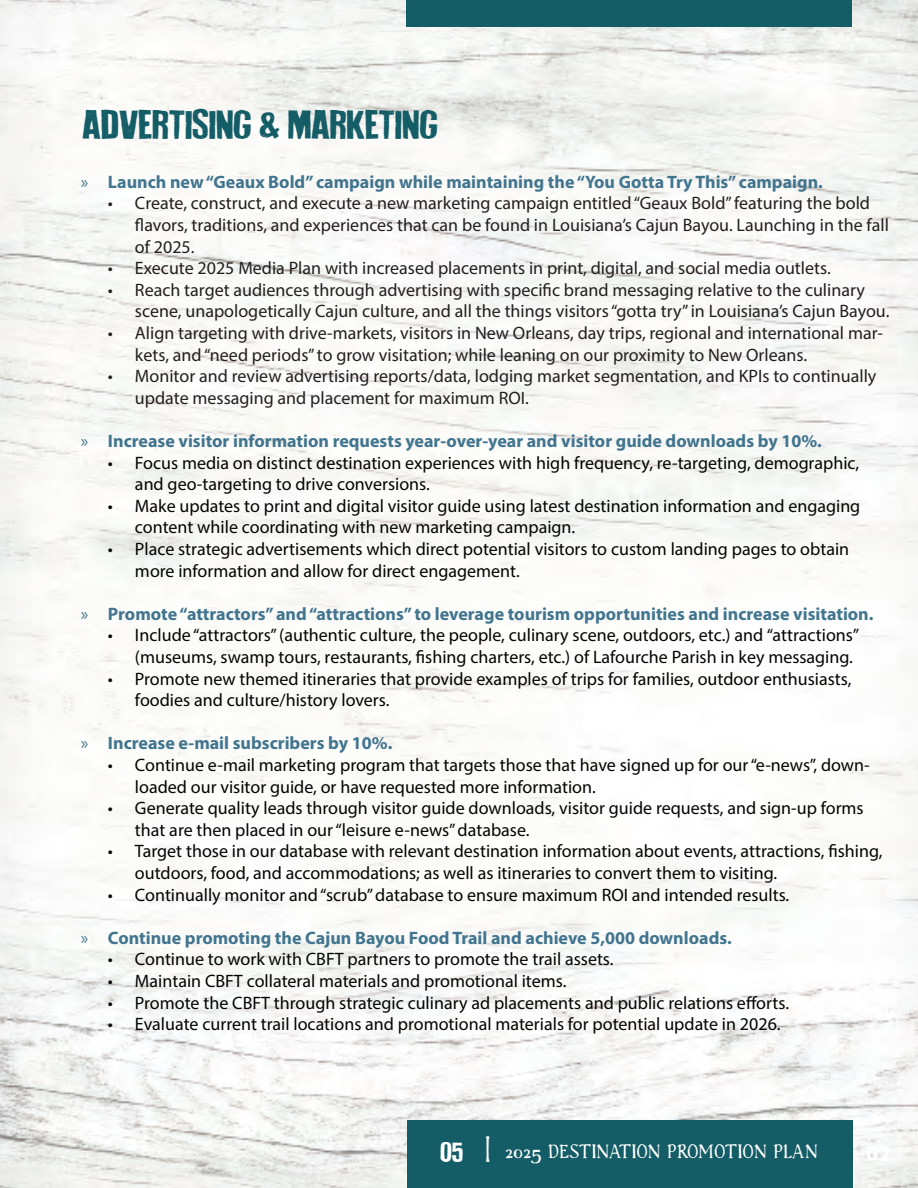
<style>
.page{position:relative;width:918px;height:1188px;background:#fff}
.page>*{position:absolute;margin:0;border:0;box-sizing:border-box;transform-origin:0 0}
.t1{font:31.5px "How To Disappear";color:#145d67}
.t2{font:21px "Han Srf";letter-spacing:.02em;color:#fff}
.t3{font:20.55px "Brandon Printed One";color:#fff}
.t4{font:18px/21.6px "Myriad Pro";color:#040503}
.t5{font:18px/21.6px "Myriad Pro";color:#231f20}
.t6{font:700 18px "Myriad Pro";color:#41748e}
.s1{font-weight:400}
.s2{font-family:"How To Disappear"}
.s3{font-family:"LOV Etil KILLED";font-size:30px}
</style>
<div class="page">
<div style="left:0;top:0;width:918px;height:1188px;background:#5c5c5c;opacity:.1"></div>
<div style="left:406px;top:0;width:446px;height:27px;background:#145d66"></div>
<div style="left:407px;top:1120px;width:446px;height:68px;background:#145d66"></div>
<h1 class="t1" style="left:83px;top:107px;width:357px">ADVERTISING &amp; MARKETING</h1>
<p class="t6" style="left:81px;top:170px;width:743px"><span class="s1">»</span> Launch new “Geaux Bold” campaign while maintaining the “You Gotta Try This” campaign.</p>
<p class="t5" style="left:135px;top:192px;width:756px;text-indent:-27px">• Create, construct, and execute a new marketing campaign entitled “Geaux Bold” featuring the bold flavors, traditions, and experiences that can be found in Louisiana’s Cajun Bayou. Launching in the fall of 2025.</p>
<p class="t5" style="left:108px;top:257px;width:724px">• Execute 2025 Media Plan with increased placements in print, digital, and social media outlets.</p>
<p class="t5" style="left:135px;top:279px;width:756px;text-indent:-27px">• Reach target audiences through advertising with specific brand messaging relative to the culinary scene, unapologetically Cajun culture, and all the things visitors “gotta try” in Louisiana’s Cajun Bayou.</p>
<p class="t5" style="left:135px;top:322px;width:750px;text-indent:-27px">• Align targeting with drive-markets, visitors in New Orleans, day trips, regional and international mar&shy;kets, and “need periods” to grow visitation; while leaning on our proximity to New Orleans.</p>
<p class="t5" style="left:135px;top:365px;width:743px;text-indent:-27px">• Monitor and review advertising reports/data, lodging market segmentation, and KPIs to continually update messaging and placement for maximum ROI.</p>
<p class="t6" style="left:81px;top:429px;width:742px"><span class="s1">»</span> Increase visitor information requests year-over-year and visitor guide downloads by 10%.</p>
<p class="t4" style="left:135px;top:451px;width:726px;text-indent:-27px">• Focus media on distinct destination experiences with high frequency, re-targeting, demographic, and geo-targeting to drive conversions.</p>
<p class="t4" style="left:135px;top:495px;width:727px;text-indent:-27px">• Make updates to print and digital visitor guide using latest destination information and engaging content while coordinating with new marketing campaign.</p>
<p class="t4" style="left:135px;top:538px;width:716px;text-indent:-27px">• Place strategic advertisements which direct potential visitors to custom landing pages to obtain more information and allow for direct engagement.</p>
<p class="t6" style="left:81px;top:602px;width:794px"><span class="s1">»</span> Promote “attractors” and “attractions” to leverage tourism opportunities and increase visitation.</p>
<p class="t4" style="left:135px;top:624px;width:726px;text-indent:-27px">• Include “attractors” (authentic culture, the people, culinary scene, outdoors, etc.) and “attractions” (museums, swamp tours, restaurants, fishing charters, etc.) of Lafourche Parish in key messaging.</p>
<p class="t4" style="left:135px;top:667px;width:718px;text-indent:-27px">• Promote new themed itineraries that provide examples of trips for families, outdoor enthusiasts, foodies and culture/history lovers.</p>
<p class="t6" style="left:81px;top:732px;width:313px"><span class="s1">»</span> Increase e-mail subscribers by 10%.</p>
<p class="t4" style="left:135px;top:754px;width:736px;text-indent:-27px">• Continue e-mail marketing program that targets those that have signed up for our “e-news”, down&shy;loaded our visitor guide, or have requested more information.</p>
<p class="t4" style="left:135px;top:797px;width:730px;text-indent:-27px">• Generate quality leads through visitor guide downloads, visitor guide requests, and sign-up forms that are then placed in our “leisure e-news” database.</p>
<p class="t4" style="left:135px;top:840px;width:749px;text-indent:-27px">• Target those in our database with relevant destination information about events, attractions, fishing, outdoors, food, and accommodations; as well as itineraries to convert them to visiting.</p>
<p class="t4" style="left:108px;top:883px;width:683px">• Continually monitor and “scrub” database to ensure maximum ROI and intended results.</p>
<p class="t6" style="left:81px;top:926px;width:652px"><span class="s1">»</span> Continue promoting the Cajun Bayou Food Trail and achieve 5,000 downloads.</p>
<p class="t4" style="left:108px;top:948px;width:507px">• Continue to work with CBFT partners to promote the trail assets.</p>
<p class="t4" style="left:108px;top:970px;width:460px">• Maintain CBFT collateral materials and promotional items.</p>
<p class="t4" style="left:108px;top:991px;width:683px">• Promote the CBFT through strategic culinary ad placements and public relations efforts.</p>
<p class="t4" style="left:108px;top:1013px;width:674px">• Evaluate current trail locations and promotional materials for potential update in 2026.</p>
<p class="t2" style="left:440px;top:1141px;width:379px"><span class="s2">05</span> <span class="s3">|</span> 2025 DESTINATION PROMOTION PLAN</p>
<p class="t3" style="left:866px;top:1141px;width:27px">02</p>
</div>
